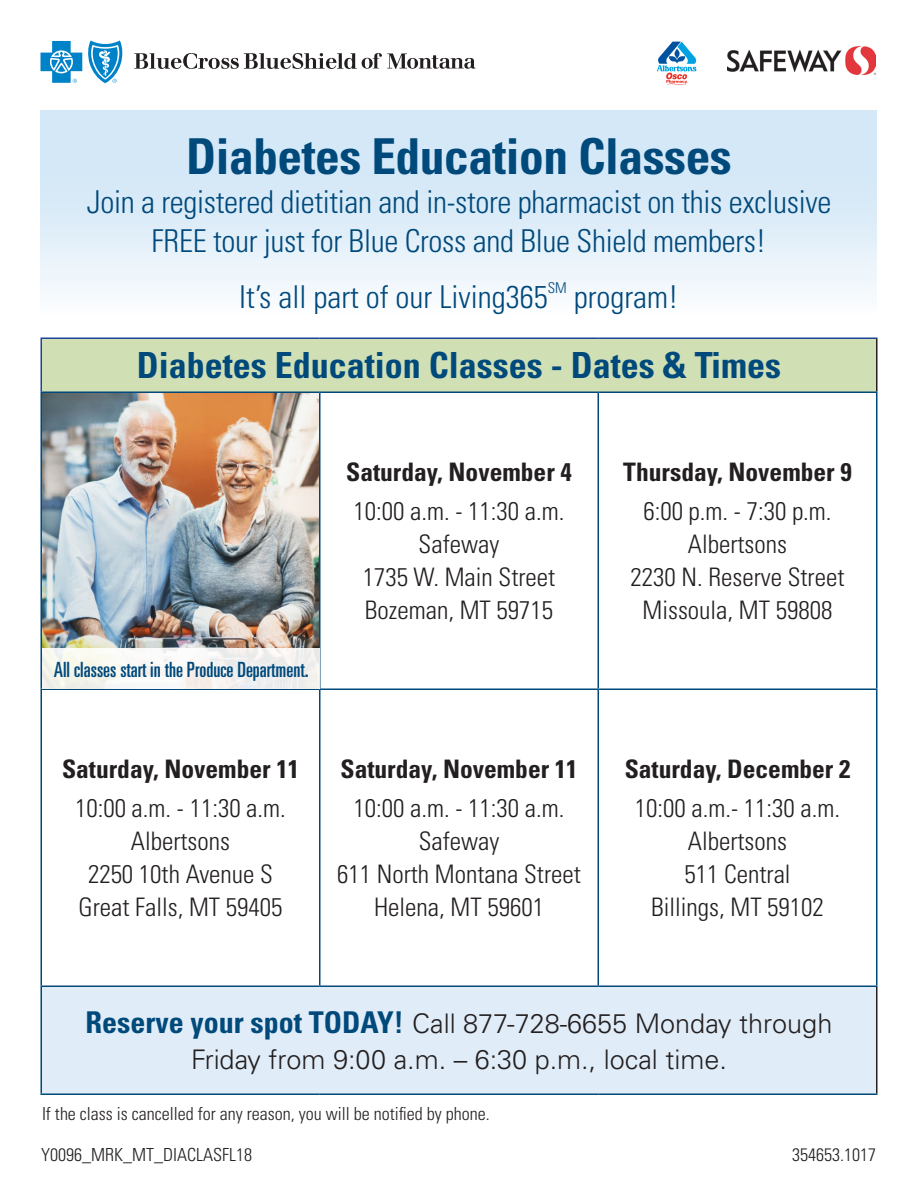
<style>
.page{position:relative;width:918px;height:1188px;background:#fff}
.page>*{position:absolute;margin:0;border:0;box-sizing:border-box;transform-origin:0 0}
.t1{font:700 condensed 49.5px "Univers LT Std";letter-spacing:-.01em;color:#00497b}
.t2{font:700 condensed 36px "Univers LT Std";color:#00497b}
.t3{font:300 condensed 31.5px/39px "Univers LT Std";letter-spacing:-.01em;color:#00497b;text-align:center}
.t4{font:300 27px/36px "Univers LT Std";color:#231f20;text-align:center}
.t5{font:300 condensed 25.5px/33px "Univers LT Std";color:#231f20;text-align:center}
.t6{font:700 condensed 25.5px "Univers LT Std";color:#231f20}
.t7{font:ultra-condensed 21px "Univers LT Std";color:#00497b}
.t8{font:300 condensed 18px "Univers LT Std";color:#231f20}
.t9{font:300 condensed 14.85px "Univers LT Std";color:#00497b}
.s1{font-weight:700;font-stretch:condensed;font-size:30px;color:#00497b}
</style>
<div class="page">
<div style="left:41px;top:338px;width:836px;height:54px;background:#d0dfb4"></div>
<div style="left:41px;top:986px;width:836px;height:108px;background:#e0ecf7"></div>
<hr style="left:876px;top:339px;width:2px;height:53px;background:#231f20">
<hr style="left:876px;top:987px;width:2px;height:107px;background:#231f20">
<hr style="left:40px;top:338px;width:280px;height:1px;background:#1f439b">
<hr style="left:40px;top:339px;width:2px;height:53px;background:#1f439b">
<hr style="left:320px;top:338px;width:278px;height:1px;background:#1f439b">
<hr style="left:598px;top:338px;width:280px;height:1px;background:#1f439b">
<hr style="left:40px;top:392px;width:280px;height:1px;background:#00497b">
<hr style="left:320px;top:392px;width:278px;height:1px;background:#00497b">
<hr style="left:598px;top:392px;width:280px;height:1px;background:#00497b">
<hr style="left:40px;top:393px;width:2px;height:295px;background:#00497b">
<hr style="left:319px;top:393px;width:2px;height:295px;background:#00497b">
<hr style="left:597px;top:393px;width:2px;height:295px;background:#00497b">
<hr style="left:876px;top:393px;width:2px;height:295px;background:#00497b">
<hr style="left:40px;top:688px;width:280px;height:2px;background:#00497b">
<hr style="left:40px;top:690px;width:2px;height:296px;background:#00497b">
<hr style="left:320px;top:688px;width:278px;height:2px;background:#00497b">
<hr style="left:319px;top:690px;width:2px;height:296px;background:#00497b">
<hr style="left:598px;top:688px;width:280px;height:2px;background:#00497b">
<hr style="left:597px;top:690px;width:2px;height:296px;background:#00497b">
<hr style="left:876px;top:690px;width:2px;height:296px;background:#00497b">
<hr style="left:40px;top:986px;width:280px;height:1px;background:#00497b">
<hr style="left:40px;top:987px;width:2px;height:107px;background:#00497b">
<hr style="left:320px;top:986px;width:278px;height:1px;background:#00497b">
<hr style="left:598px;top:986px;width:280px;height:1px;background:#00497b">
<hr style="left:40px;top:1094px;width:280px;height:1px;background:#00497b">
<hr style="left:320px;top:1094px;width:278px;height:1px;background:#00497b">
<hr style="left:598px;top:1094px;width:280px;height:1px;background:#00497b">
<img style="left:42px;top:393px;width:277px;height:255px">
<svg style="left:40px;top:41px;width:83px;height:42px"></svg>
<svg style="left:134px;top:53px;width:341px;height:16px"></svg>
<img style="left:727px;top:46px;width:149px;height:28px">
<svg style="left:657px;top:42px;width:39px;height:43px"></svg>
<div style="left:40px;top:110px;width:838px;height:225px;background:linear-gradient(to bottom,#cae2f5,#fcfdfe)"></div>
<div style="left:42px;top:648px;width:277px;height:40px;background:linear-gradient(to right,#f9f9f1,#f0eef0)"></div>
<h1 class="t1" style="left:186px;top:126px;width:547px">Diabetes Education Classes</h1>
<p class="t3" style="left:87px;top:183px;width:746px">Join a registered dietitian and in-store pharmacist on this exclusive<br>FREE tour just for Blue Cross and Blue Shield members!</p>
<p class="t3" style="left:239px;top:277px;width:310px">It’s all part of our Living365</p>
<p class="t9" style="left:548px;top:279px;width:20px">SM</p>
<p class="t3" style="left:574px;top:277px;width:106px">program!</p>
<h2 class="t2" style="left:137px;top:343px;width:646px">Diabetes Education Classes - Dates &amp; Times</h2>
<p class="t7" style="left:54px;top:657px;width:256px">All classes start in the Produce Department.</p>
<p class="t6" style="left:346px;top:456px;width:227px">Saturday, November 4</p>
<p class="t5" style="left:354px;top:495px;width:212px">10:00 a.m. - 11:30 a.m.<br>Safeway<br>1735 W. Main Street<br>Bozeman, MT 59715</p>
<p class="t6" style="left:62px;top:753px;width:238px">Saturday, November 11</p>
<p class="t5" style="left:75px;top:792px;width:212px">10:00 a.m. - 11:30 a.m.<br>Albertsons<br>2250 10th Avenue S<br>Great Falls, MT 59405</p>
<p class="t6" style="left:341px;top:753px;width:238px">Saturday, November 11</p>
<p class="t5" style="left:337px;top:792px;width:245px">10:00 a.m. - 11:30 a.m.<br>Safeway<br>611 North Montana Street<br>Helena, MT 59601</p>
<p class="t6" style="left:623px;top:456px;width:230px">Thursday, November 9</p>
<p class="t5" style="left:631px;top:495px;width:215px">6:00 p.m. - 7:30 p.m.<br>Albertsons<br>2230 N. Reserve Street<br>Missoula, MT 59808</p>
<p class="t6" style="left:625px;top:753px;width:227px">Saturday, December 2</p>
<p class="t5" style="left:635px;top:792px;width:207px">10:00 a.m.- 11:30 a.m.<br>Albertsons<br>511 Central<br>Billings, MT 59102</p>
<p class="t4" style="left:86px;top:1006px;width:748px"><span class="s1">Reserve your spot TODAY!</span> Call 877-728-6655 Monday through<br>Friday from 9:00 a.m. – 6:30 p.m., local time.</p>
<p class="t8" style="left:42px;top:1103px;width:449px">If the class is cancelled for any reason, you will be notified by phone.</p>
<p class="t8" style="left:41px;top:1143px;width:212px">Y0096_MRK_MT_DIACLASFL18</p>
<p class="t8" style="left:792px;top:1143px;width:85px">354653.1017</p>
</div>
